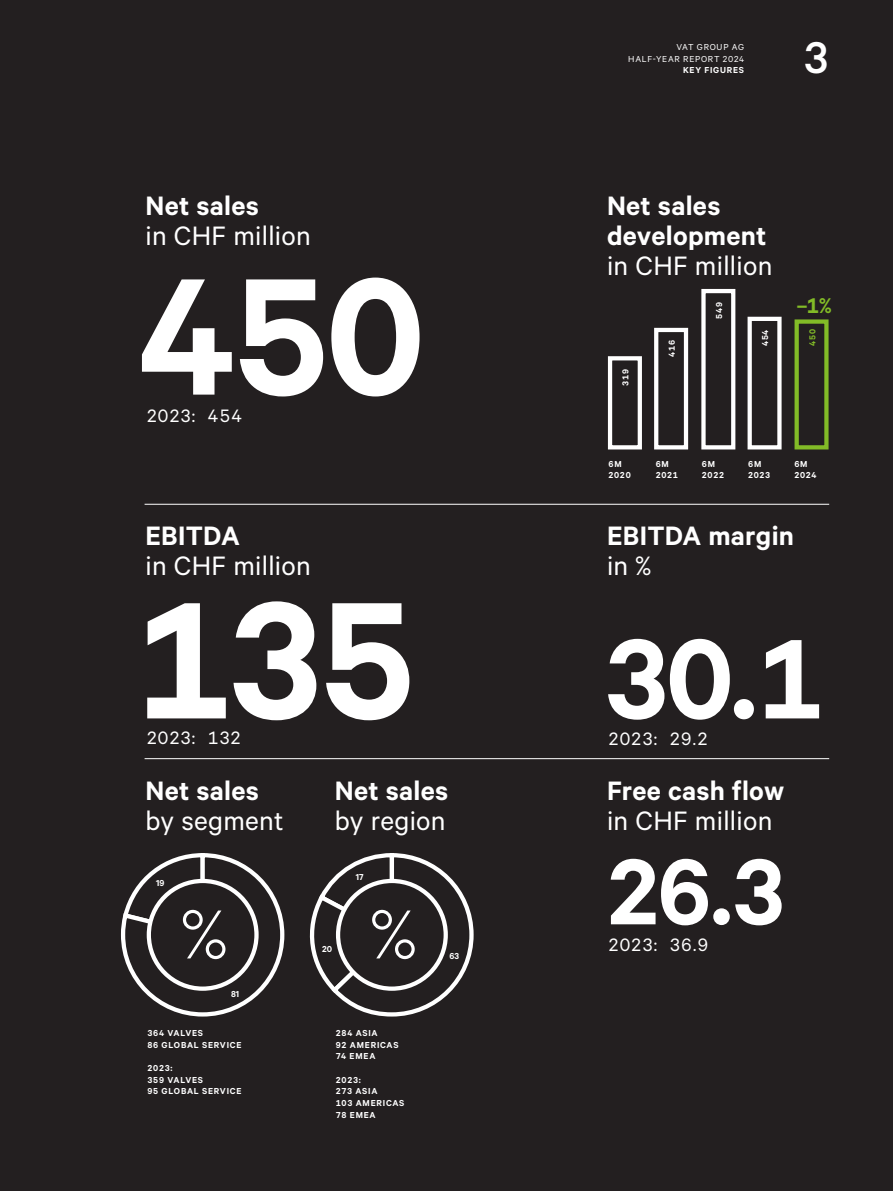
<style>
.page{position:relative;width:893px;height:1191px;background:#231f20}
.page>*{position:absolute;margin:0;border:0;box-sizing:border-box;transform-origin:0 0}
.t1{font:600 187.5px "Calibre";letter-spacing:-.025em;color:#fff}
.t2{font:600 127.5px "Calibre";color:#fff}
.t3{font:600 105px "Calibre";color:#fff}
.t4{font:300 78px "Calibre";color:#fff}
.t5{font:500 49.95px "Calibre";color:#fff}
.t6{font:600 30px/30px "Calibre";letter-spacing:.01em;color:#fff}
.t7{font:30px "Calibre";letter-spacing:.01em;color:#fff}
.t8{font:600 24px "Calibre";color:#82bb27}
.t9{font:20.25px "Calibre";letter-spacing:.035em;color:#fff}
.t10{font:600 9.75px/11.7px "Calibre";letter-spacing:.075em;color:#fff}
.t11{font:9.75px/11.7px "Calibre";letter-spacing:.07em;color:#fff;text-align:right}
.t12{font:600 9.75px "Calibre";color:#82bb27}
</style>
<div class="page">
<hr style="left:145px;top:504px;width:684px;height:1px;background:#fff">
<div style="left:654px;top:328px;width:34px;height:121px;border:4px solid #fff"></div>
<div style="left:608px;top:356px;width:34px;height:93px;border:4px solid #fff"></div>
<svg style="left:309px;top:853px;width:165px;height:164px"></svg>
<div style="left:338px;top:881px;width:108px;height:107px;background:#231f20;border-radius:50%"></div>
<div style="left:336px;top:879px;width:112px;height:111px;border:4px solid #fff;border-radius:50%"></div>
<svg style="left:121px;top:853px;width:164px;height:164px"></svg>
<div style="left:149px;top:881px;width:107px;height:107px;background:#231f20;border-radius:50%"></div>
<div style="left:147px;top:879px;width:112px;height:111px;border:4px solid #fff;border-radius:50%"></div>
<hr style="left:145px;top:758px;width:684px;height:1px;background:#fff">
<div style="left:701px;top:289px;width:34px;height:160px;border:4px solid #fff"></div>
<div style="left:747px;top:317px;width:35px;height:132px;border:4px solid #fff"></div>
<div style="left:794px;top:319px;width:34px;height:130px;border:4px solid #82bb27"></div>
<h3 class="t6" style="left:145px;top:189px;width:115px">Net sales</h3>
<h3 class="t7" style="left:145px;top:218px;width:167px">in CHF million</h3>
<h1 class="t1" style="left:138px;top:225px;width:287px">450</h1>
<h3 class="t9" style="left:147px;top:404px;width:97px">2023: 454</h3>
<h3 class="t6" style="left:145px;top:519px;width:96px">EBITDA</h3>
<h3 class="t7" style="left:145px;top:548px;width:167px">in CHF million</h3>
<h1 class="t1" style="left:134px;top:548px;width:285px">135</h1>
<p class="t11" style="left:628px;top:41px;width:117px">VAT GROUP AG<br>HALF-YEAR REPORT 2024</p>
<p class="t10" style="left:683px;top:64px;width:63px">KEY FIGURES</p>
<h3 class="t5" style="left:803px;top:28px;width:27px">3</h3>
<h3 class="t6" style="left:607px;top:189px;width:161px">Net sales development</h3>
<h3 class="t7" style="left:607px;top:248px;width:167px">in CHF million</h3>
<p class="t10" style="left:713px;top:318px;width:18px;rotate:-90deg">549</p>
<h3 class="t8" style="left:796px;top:291px;width:37px">–1%</h3>
<p class="t10" style="left:619px;top:386px;width:18px;rotate:-90deg">319</p>
<p class="t10" style="left:666px;top:357px;width:18px;rotate:-90deg">416</p>
<p class="t10" style="left:759px;top:346px;width:18px;rotate:-90deg">454</p>
<p class="t12" style="left:807px;top:346px;width:18px;rotate:-90deg">450</p>
<p class="t10" style="left:608px;top:457px;width:24px">6M<br>2020</p>
<p class="t10" style="left:656px;top:457px;width:24px">6M<br>2021</p>
<p class="t10" style="left:702px;top:457px;width:24px">6M<br>2022</p>
<p class="t10" style="left:748px;top:457px;width:24px">6M<br>2023</p>
<p class="t10" style="left:794px;top:457px;width:24px">6M<br>2024</p>
<h3 class="t6" style="left:607px;top:519px;width:189px">EBITDA margin</h3>
<h3 class="t7" style="left:607px;top:548px;width:46px">in %</h3>
<h2 class="t2" style="left:603px;top:603px;width:221px">30.1</h2>
<h3 class="t9" style="left:147px;top:726px;width:96px">2023: 132</h3>
<h3 class="t9" style="left:608px;top:726px;width:101px">2023: 29.2</h3>
<h3 class="t6" style="left:145px;top:775px;width:115px">Net sales</h3>
<h3 class="t7" style="left:145px;top:803px;width:140px">by segment</h3>
<p class="t10" style="left:156px;top:876px;width:10px">19</p>
<h3 class="t4" style="left:180px;top:888px;width:50px">%</h3>
<p class="t10" style="left:231px;top:987px;width:10px">81</p>
<p class="t10" style="left:148px;top:1026px;width:96px">364 VALVES<br>86 GLOBAL SERVICE</p>
<p class="t10" style="left:148px;top:1061px;width:95px">2023:<br>359 VALVES<br>95 GLOBAL SERVICE</p>
<h3 class="t6" style="left:335px;top:775px;width:115px">Net sales</h3>
<h3 class="t7" style="left:335px;top:803px;width:112px">by region</h3>
<p class="t10" style="left:322px;top:942px;width:12px">20</p>
<p class="t10" style="left:356px;top:870px;width:9px">17</p>
<h3 class="t4" style="left:369px;top:888px;width:50px">%</h3>
<p class="t10" style="left:336px;top:1026px;width:64px">284 ASIA<br>92 AMERICAS<br>74 EMEA</p>
<p class="t10" style="left:336px;top:1073px;width:70px">2023:<br>273 ASIA<br>103 AMERICAS<br>78 EMEA</p>
<p class="t10" style="left:449px;top:950px;width:11px">63</p>
<h3 class="t6" style="left:607px;top:775px;width:179px">Free cash flow</h3>
<h3 class="t7" style="left:607px;top:803px;width:167px">in CHF million</h3>
<h3 class="t3" style="left:606px;top:829px;width:181px">26.3</h3>
<h3 class="t9" style="left:608px;top:932px;width:101px">2023: 36.9</h3>
</div>
